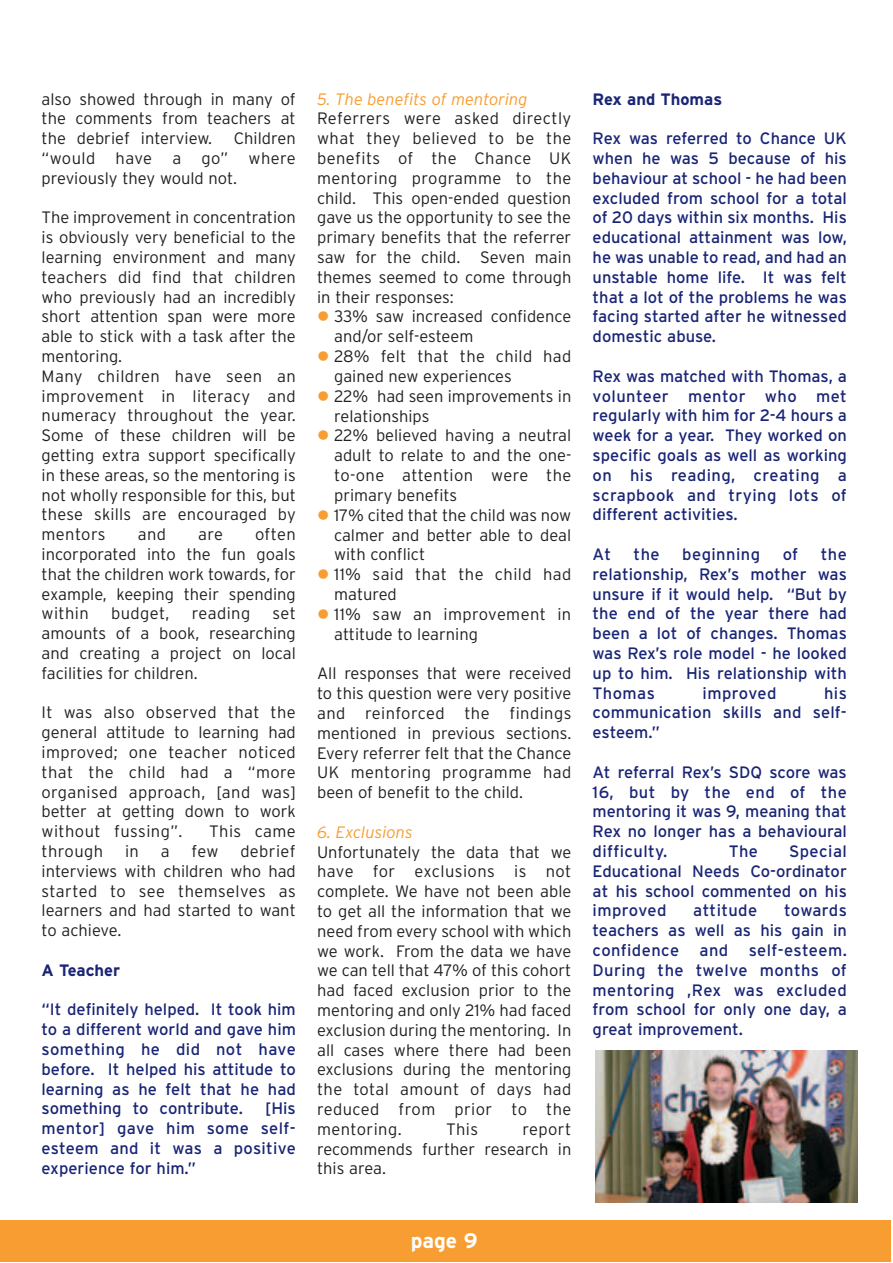
<style>
.page{position:relative;width:893px;height:1263px;background:#fff}
.page>*{position:absolute;margin:0;border:0;box-sizing:border-box;transform-origin:0 0}
.t1{font:700 21px "Interstate";color:#fff}
.t2{font:300 16.5px/19.8px "Interstate";color:#231f20;text-align:justify}
.t3{font:16.5px/19.8px "Interstate";color:#192575;text-align:justify}
.t4{font:italic 300 16.5px "Interstate";color:#f89d31}
.t5{font:16.5px "Interstate";letter-spacing:.025em;color:#192575}
.t6{font:300 16.5px "Interstate";letter-spacing:.025em;color:#231f20}
.t7{font:700 16.5px "Interstate";color:#192575}
</style>
<div class="page">
<div style="left:1px;top:1220px;width:889px;height:42px;background:#f89d31"></div>
<img style="left:595px;top:1051px;width:262px;height:152px">
<p class="t2" style="left:42px;top:90px;width:256px">also showed through in many of the comments from teachers at the debrief interview.</p>
<p class="t2" style="left:42px;top:130px;width:256px;text-indent:192px">Children “would have a go” where previously they would not.</p>
<p class="t2" style="left:42px;top:209px;width:256px;text-align:left">The improvement in concentration is obviously very beneficial to the learning environment and many teachers did find that children who previously had an incredibly short attention span were more able to stick with a task after the mentoring.<br>Many children have seen an improvement in literacy and numeracy throughout the year.<br>Some of these children will be getting extra support specifically in these areas, so the mentoring is not wholly responsible for this, but these skills are encouraged by mentors</p>
<p class="t2" style="left:42px;top:526px;width:256px;text-indent:213px">often incorporated into the fun goals that the children work towards, for example, keeping their spending within</p>
<p class="t2" style="left:138px;top:526px;width:30px">and</p>
<p class="t2" style="left:198px;top:526px;width:26px">are</p>
<p class="t2" style="left:42px;top:605px;width:256px;text-indent:231px">set amounts of a book, researching and creating a project on local facilities for children.</p>
<p class="t2" style="left:42px;top:704px;width:256px">It was also observed that the general attitude to learning had improved; one teacher noticed that the child had a “more organised approach, [and was] better at getting down to work without fussing”.</p>
<p class="t2" style="left:111px;top:605px;width:60px">budget,</p>
<p class="t6" style="left:192px;top:607px;width:60px">reading</p>
<p class="t6" style="left:209px;top:825px;width:88px">This came</p>
<p class="t2" style="left:42px;top:843px;width:256px;text-indent:199px">debrief interviews with children who had started to see themselves as learners and had started to want to achieve.</p>
<p class="t7" style="left:42px;top:964px;width:80px">A Teacher</p>
<p class="t3" style="left:42px;top:1001px;width:256px">“It definitely helped. It took him to a different world and gave him something he did not have before. It helped his attitude to learning as he felt that he had something to contribute.</p>
<p class="t6" style="left:42px;top:845px;width:63px">through</p>
<p class="t2" style="left:125px;top:843px;width:15px">in</p>
<p class="t2" style="left:161px;top:843px;width:10px">a</p>
<p class="t2" style="left:191px;top:843px;width:28px">few</p>
<p class="t3" style="left:42px;top:1100px;width:256px;text-indent:223px">[His mentor] gave him some self&shy;esteem and it was a positive experience for him.”</p>
<p class="t4" style="left:317px;top:92px;width:212px">5. The benefits of mentoring</p>
<p class="t2" style="left:317px;top:110px;width:256px">Referrers were asked directly what they believed to be the benefits of the Chance UK mentoring programme to the child. This open-ended question gave us the opportunity to see the primary benefits that the referrer saw for the child. Seven main themes seemed to come through in their responses:</p>
<p class="t2" style="left:334px;top:308px;width:239px;text-align:left">33% saw increased confidence and/or self-esteem<br>28% felt that the child had gained new experiences<br>22% had seen improvements in relationships<br>22% believed having a neutral adult to relate to and the one&shy;to-one attention were the primary benefits<br>17% cited that the child was now calmer and better able to deal with conflict<br>11% said that the child had matured<br>11% saw an improvement in attitude to learning</p>
<p class="t2" style="left:317px;top:665px;width:256px">All responses that were received to this question were very positive and reinforced the findings mentioned in previous sections.<br>Every referrer felt that the Chance UK mentoring programme had been of benefit to the child.</p>
<p class="t4" style="left:317px;top:826px;width:97px">6. Exclusions</p>
<p class="t2" style="left:317px;top:843px;width:256px">Unfortunately the data that we have for exclusions is not complete. We have not been able to get all the information that we need from every school with which we work. From the data we have we can tell that 47% of this cohort had faced exclusion prior to the mentoring and only 21% had faced exclusion during the mentoring. In all cases where there had been exclusions during the mentoring the total amount of days had reduced from prior to the mentoring.</p>
<p class="t2" style="left:317px;top:1120px;width:256px;text-indent:205px">report recommends further research in this area.</p>
<p class="t2" style="left:446px;top:1120px;width:33px">This</p>
<p class="t7" style="left:592px;top:92px;width:131px">Rex and Thomas</p>
<p class="t3" style="left:592px;top:130px;width:256px">Rex was referred to Chance UK when he was 5 because of his behaviour at school - he had been excluded from school for a total of 20 days within six months. His educational attainment was low, he was unable to read, and had an unstable home life. It was felt that a lot of the problems he was facing started after he witnessed domestic abuse.</p>
<p class="t3" style="left:592px;top:367px;width:256px">Rex was matched with Thomas, a volunteer mentor who met regularly with him for 2-4 hours a week for a year. They worked on specific goals as well as working on his reading, creating a scrapbook and trying lots of different activities.</p>
<p class="t3" style="left:592px;top:546px;width:20px">At</p>
<p class="t3" style="left:633px;top:546px;width:28px">the</p>
<p class="t5" style="left:682px;top:548px;width:79px">beginning</p>
<p class="t3" style="left:782px;top:546px;width:17px">of</p>
<p class="t3" style="left:592px;top:546px;width:256px;text-indent:228px">the relationship, Rex’s mother was unsure if it would help. “But by the end of the year there had been a lot of changes. Thomas was Rex’s role model - he looked up to him. His relationship with Thomas</p>
<p class="t3" style="left:592px;top:684px;width:256px;text-indent:231px">his communication skills and self&shy;esteem.”</p>
<p class="t3" style="left:592px;top:763px;width:256px">At referral Rex’s SDQ score was 16, but by the end of the mentoring it was 9, meaning that Rex no longer has a behavioural difficulty.</p>
<p class="t5" style="left:702px;top:686px;width:75px">improved</p>
<p class="t3" style="left:592px;top:843px;width:256px;text-indent:196px">Special Educational Needs Co-ordinator at his school commented on his improved</p>
<p class="t3" style="left:728px;top:843px;width:31px">The</p>
<p class="t3" style="left:592px;top:902px;width:256px;text-indent:191px">towards teachers as well as his gain in confidence and self-esteem.<br>During the twelve months of mentoring ,Rex was excluded from school for only one day, a great improvement.</p>
<p class="t5" style="left:693px;top:904px;width:66px">attitude</p>
<p class="t1" style="left:410px;top:1233px;width:69px">page 9</p>
</div>
